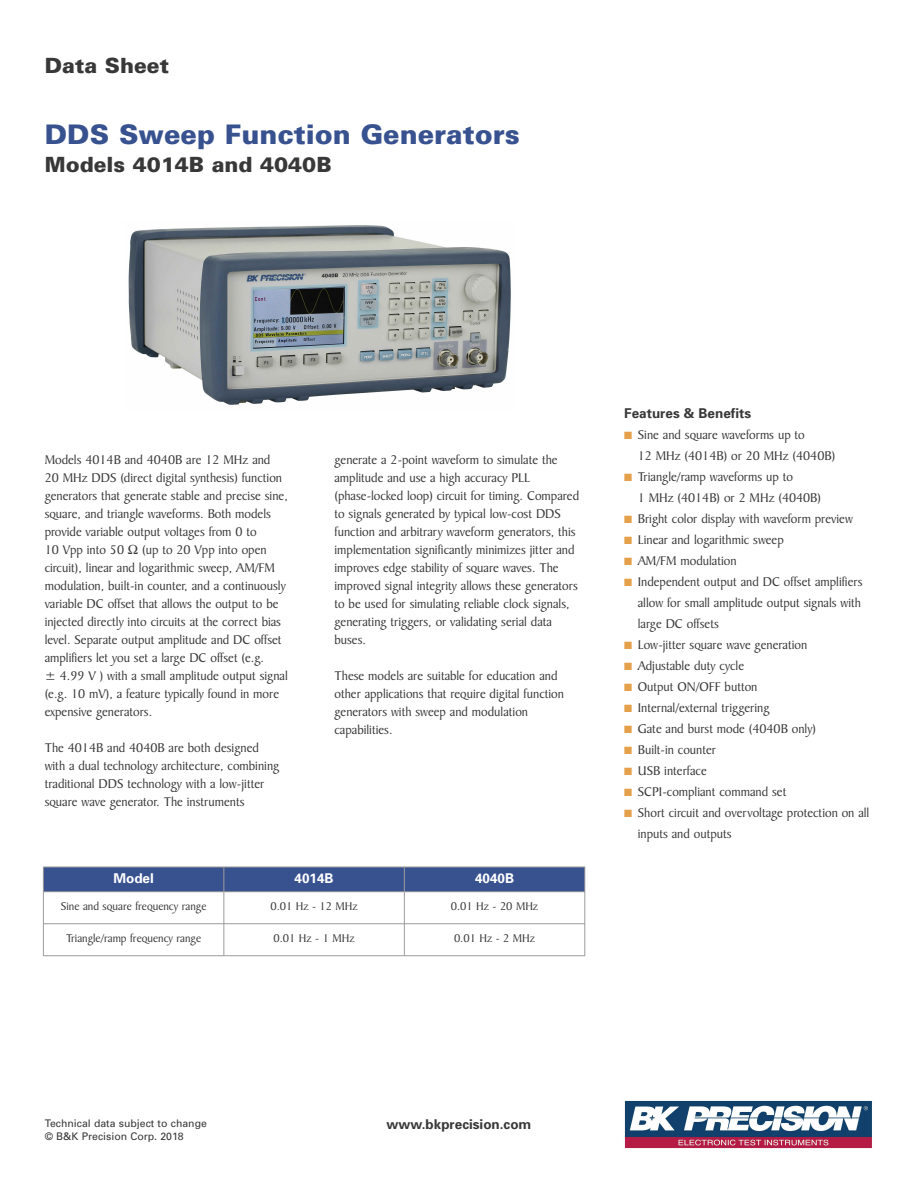
<style>
.page{position:relative;width:918px;height:1188px;background:#fff}
.page>*{position:absolute;margin:0;border:0;box-sizing:border-box;transform-origin:0 0}
.t1{font:900 27px "Univers";color:#385290}
.t2{font:900 21px "Univers";color:#393839}
.t3{font:13.5px/18px "Baker Signet BT";color:#393839}
.t4{font:700 13.5px "Univers";color:#393839}
.t5{font:700 13.5px "Univers";color:#fff}
.t6{font:12px "Baker Signet BT";color:#393839}
.t7{font:10.5px "Univers";color:#393839}
.s1{color:#e4a04a}
</style>
<div class="page">
<img style="left:624px;top:1100px;width:248px;height:49px">
<div style="left:43px;top:867px;width:181px;height:25px;background:#385290"></div>
<div style="left:224px;top:867px;width:180px;height:25px;background:#385290"></div>
<div style="left:404px;top:867px;width:181px;height:25px;background:#385290"></div>
<hr style="left:43px;top:867px;width:1px;height:89px;background:#9c9c9c">
<hr style="left:224px;top:867px;width:1px;height:89px;background:#9c9c9c">
<hr style="left:404px;top:867px;width:1px;height:89px;background:#9c9c9c">
<hr style="left:585px;top:867px;width:1px;height:89px;background:#9c9c9c">
<hr style="left:43px;top:867px;width:542px;height:1px;background:#9c9c9c">
<hr style="left:43px;top:891px;width:542px;height:1px;background:#9c9c9c">
<hr style="left:43px;top:923px;width:542px;height:1px;background:#9c9c9c">
<hr style="left:43px;top:955px;width:542px;height:1px;background:#9c9c9c">
<img style="left:128px;top:225px;width:383px;height:180px">
<h2 class="t2" style="left:45px;top:57px;width:126px">Data Sheet</h2>
<h1 class="t1" style="left:45px;top:125px;width:477px">DDS Sweep Function Generators</h1>
<h2 class="t2" style="left:45px;top:157px;width:288px">Models 4014B and 4040B</h2>
<p class="t3" style="left:45px;top:452px;width:245px">Models 4014B and 4040B are 12 MHz and 20 MHz DDS (direct digital synthesis) function generators that generate stable and precise sine, square, and triangle waveforms. Both models provide variable output voltages from 0 to<br>10 Vpp into 50</p>
<p class="t3" style="left:45px;top:542px;width:245px;text-indent:98px">(up to 20 Vpp into open circuit), linear and logarithmic sweep, AM/FM modulation, built-in counter, and a continuously variable DC offset that allows the output to be injected directly into circuits at the correct bias level. Separate output amplitude and DC offset amplifiers let you set a large DC offset (e.g.<br>± 4.99 V ) with a small amplitude output signal (e.g. 10 mV), a feature typically found in more expensive generators.</p>
<p class="t3" style="left:45px;top:740px;width:236px">The 4014B and 4040B are both designed with a dual technology architecture, combining traditional DDS technology with a low-jitter square wave generator. The instruments</p>
<p class="t3" style="left:335px;top:452px;width:246px">generate a 2-point waveform to simulate the amplitude and use a high accuracy PLL (phase-locked loop) circuit for timing. Compared to signals generated by typical low-cost DDS function and arbitrary waveform generators, this implementation significantly minimizes jitter and improves edge stability of square waves. The improved signal integrity allows these generators to be used for simulating reliable clock signals, generating triggers, or validating serial data buses.</p>
<p class="t3" style="left:335px;top:668px;width:231px">These models are suitable for education and other applications that require digital function generators with sweep and modulation capabilities.</p>
<p class="t5" style="left:113px;top:873px;width:42px">Model</p>
<p class="t5" style="left:295px;top:873px;width:41px">4014B</p>
<p class="t5" style="left:475px;top:873px;width:41px">4040B</p>
<p class="t6" style="left:61px;top:902px;width:147px">Sine and square frequency range</p>
<p class="t6" style="left:270px;top:902px;width:89px">0.01 Hz - 12 MHz</p>
<p class="t6" style="left:451px;top:902px;width:89px">0.01 Hz - 20 MHz</p>
<p class="t6" style="left:66px;top:934px;width:137px">Triangle/ramp frequency range</p>
<p class="t6" style="left:274px;top:934px;width:83px">0.01 Hz - 1 MHz</p>
<p class="t6" style="left:454px;top:934px;width:83px">0.01 Hz - 2 MHz</p>
<p class="t4" style="left:624px;top:408px;width:128px">Features &amp; Benefits</p>
<p class="t3" style="left:638px;top:426px;width:199px;line-height:21px;text-indent:-14px"><span class="s1">■</span> Sine and square waveforms up to<br>12 MHz (4014B) or 20 MHz (4040B)</p>
<p class="t3" style="left:638px;top:468px;width:185px;line-height:21px;text-indent:-14px"><span class="s1">■</span> Triangle/ramp waveforms up to<br>1 MHz (4014B) or 2 MHz (4040B)</p>
<p class="t3" style="left:624px;top:511px;width:230px"><span class="s1">■</span> Bright color display with waveform preview</p>
<p class="t3" style="left:624px;top:532px;width:161px"><span class="s1">■</span> Linear and logarithmic sweep</p>
<p class="t3" style="left:624px;top:553px;width:114px"><span class="s1">■</span> AM/FM modulation</p>
<p class="t3" style="left:638px;top:573px;width:226px;line-height:21px;text-align:justify;text-indent:-14px"><span class="s1">■</span> Independent output and DC offset amplifiers allow for small amplitude output signals with large DC offsets</p>
<p class="t3" style="left:624px;top:637px;width:185px"><span class="s1">■</span> Low-jitter square wave generation</p>
<p class="t3" style="left:624px;top:658px;width:121px"><span class="s1">■</span> Adjustable duty cycle</p>
<p class="t3" style="left:624px;top:679px;width:135px"><span class="s1">■</span> Output ON/OFF button</p>
<p class="t3" style="left:624px;top:700px;width:147px"><span class="s1">■</span> Internal/external triggering</p>
<p class="t3" style="left:624px;top:721px;width:193px"><span class="s1">■</span> Gate and burst mode (4040B only)</p>
<p class="t3" style="left:624px;top:742px;width:93px"><span class="s1">■</span> Built-in counter</p>
<p class="t3" style="left:624px;top:763px;width:84px"><span class="s1">■</span> USB interface</p>
<p class="t3" style="left:624px;top:784px;width:164px"><span class="s1">■</span> SCPI-compliant command set</p>
<p class="t3" style="left:638px;top:804px;width:233px;line-height:21px;text-indent:-14px"><span class="s1">■</span> Short circuit and overvoltage protection on all inputs and outputs</p>
<p class="t7" style="left:45px;top:1120px;width:164px">Technical data subject to change</p>
<p class="t4" style="left:387px;top:1119px;width:146px">www.bkprecision.com</p>
<p class="t7" style="left:45px;top:1132px;width:141px">© B&amp;K Precision Corp. 2018</p>
</div>
